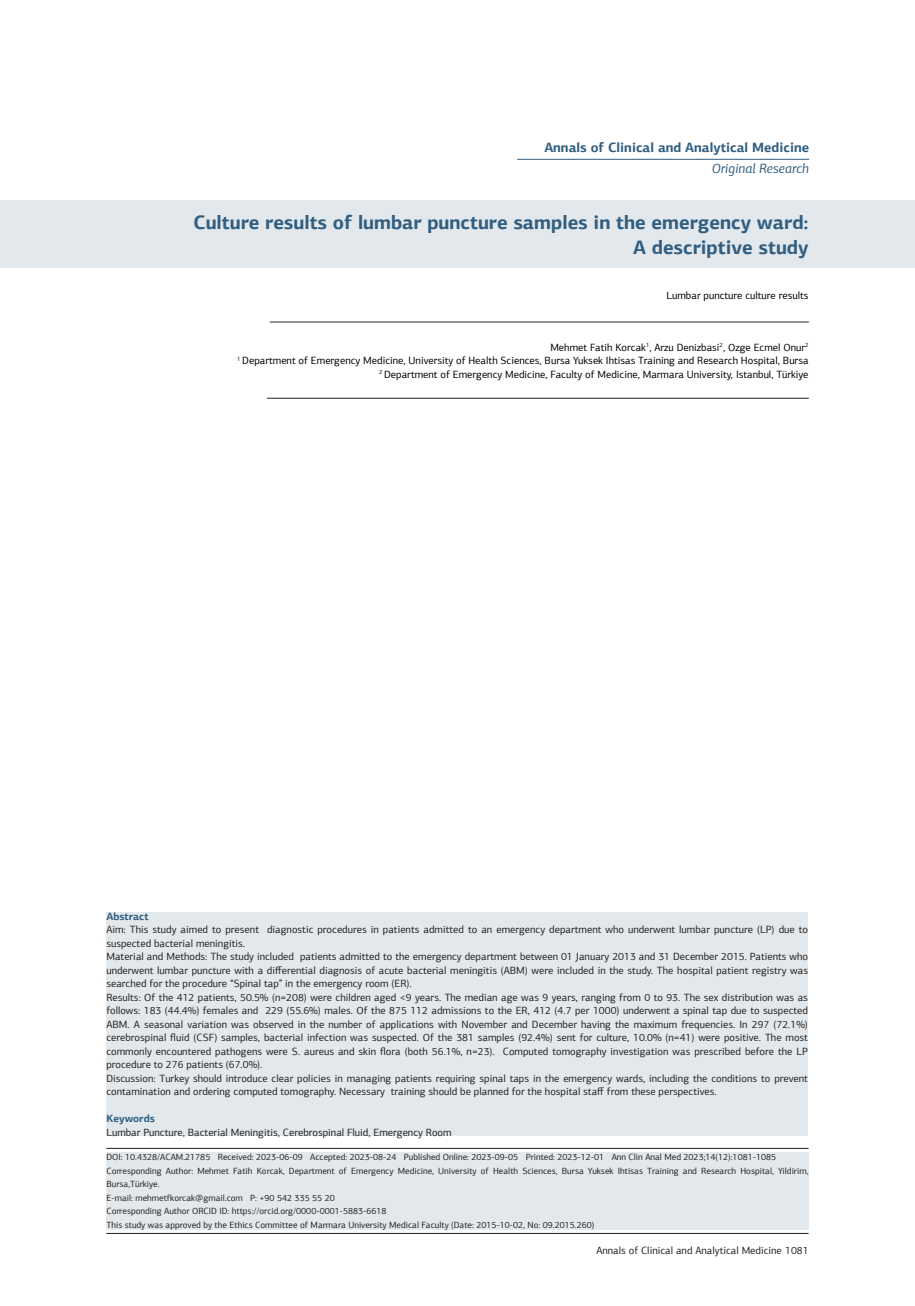
<style>
.page{position:relative;width:915px;height:1306px;background:#fff}
.page>*{position:absolute;margin:0;border:0;box-sizing:border-box;transform-origin:0 0}
.t1{font:700 19.5px "PF Agora Sans Pro";color:#315e80}
.t2{font:700 13.5px "PF Agora Sans Pro";color:#315e80}
.t3{font:italic 13.5px "PF Agora Sans Pro";color:#315e80}
.t4{font:10.5px/13.5px "PF Agora Sans Pro";color:#231f20}
.t5{font:10.5px "PF Agora Sans Pro";color:#000}
.t6{font:700 10.5px "PF Agora Sans Pro";color:#315e80}
.t7{font:9px/13.5px "PF Agora Sans Pro";color:#231f20}
</style>
<div class="page">
<hr style="left:106px;top:1233px;width:702px;height:1px;background:#231f20">
<div style="left:0;top:200px;width:914px;height:68px;background:#e2e8eb"></div>
<hr style="left:106px;top:1148px;width:702px;height:1px;background:#231f20">
<hr style="left:270px;top:322px;width:538px;height:1px;background:#231f20">
<hr style="left:267px;top:398px;width:541px;height:1px;background:#231f20">
<hr style="left:517px;top:159px;width:291px;height:1px;background:#315e80">
<div style="left:106px;top:1151px;width:702px;height:78px;background:#e2e8eb"></div>
<div style="left:106px;top:911px;width:701px;height:224px;background:#e2e8eb"></div>
<p class="t2" style="left:544px;top:139px;width:266px">Annals of Clinical and Analytical Medicine</p>
<p class="t3" style="left:711px;top:160px;width:99px">Original Research</p>
<p class="t1" style="left:193px;top:210px;width:616px">Culture results of lumbar puncture samples in the emergency ward:</p>
<p class="t1" style="left:633px;top:235px;width:177px">A descriptive study</p>
<p class="t5" style="left:666px;top:289px;width:143px">Lumbar puncture culture results</p>
<p class="t5" style="left:550px;top:341px;width:260px">Mehmet Fatih Korcak<sup>1</sup>, Arzu Denizbasi<sup>2</sup>, Ozge Ecmel Onur<sup>2</sup></p>
<p class="t5" style="left:237px;top:354px;width:572px"><sup>1</sup> Department of Emergency Medicine, University of Health Sciences, Bursa Yuksek Ihtisas Training and Research Hospital, Bursa</p>
<p class="t5" style="left:379px;top:368px;width:431px"><sup>2</sup> Department of Emergency Medicine, Faculty of Medicine, Marmara University, Istanbul, Türkiye</p>
<p class="t6" style="left:106px;top:909px;width:44px">Abstract</p>
<p class="t4" style="left:106px;top:922px;width:703px">Aim: This study aimed to present diagnostic procedures in patients admitted to an emergency department who underwent lumbar puncture (LP) due to suspected bacterial meningitis.</p>
<p class="t4" style="left:106px;top:949px;width:703px;text-align:justify">Material and Methods: The study included patients admitted to the emergency department between 01 January 2013 and 31 December 2015. Patients who underwent lumbar puncture with a differential diagnosis of acute bacterial meningitis (ABM) were included in the study. The hospital patient registry was searched for the procedure “Spinal tap” in the emergency room (ER).</p>
<p class="t4" style="left:106px;top:990px;width:703px;text-align:justify">Results: Of the 412 patients, 50.5% (n=208) were children aged &lt;9 years. The median age was 9 years, ranging from 0 to 93. The sex distribution was as follows: 183 (44.4%) females and 229 (55.6%) males. Of the 875 112 admissions to the ER, 412 (4.7 per 1000) underwent a spinal tap due to suspected ABM. A seasonal variation was observed in the number of applications with November and December having the maximum frequencies. In 297 (72.1%) cerebrospinal fluid (CSF) samples, bacterial infection was suspected. Of the 381 samples (92.4%) sent for culture, 10.0% (n=41) were positive. The most commonly encountered pathogens were S. aureus and skin flora (both 56.1%, n=23). Computed tomography investigation was prescribed before the LP procedure to 276 patients (67.0%).</p>
<p class="t4" style="left:106px;top:1071px;width:703px">Discussion: Turkey should introduce clear policies in managing patients requiring spinal taps in the emergency wards, including the conditions to prevent contamination and ordering computed tomography. Necessary training should be planned for the hospital staff from these perspectives.</p>
<p class="t6" style="left:106px;top:1112px;width:50px">Keywords</p>
<p class="t4" style="left:106px;top:1125px;width:346px">Lumbar Puncture, Bacterial Meningitis, Cerebrospinal Fluid, Emergency Room</p>
<p class="t7" style="left:106px;top:1150px;width:671px">DOI: 10.4328/ACAM.21785 Received: 2023-06-09 Accepted: 2023-08-24 Published Online: 2023-09-05 Printed: 2023-12-01 Ann Clin Anal Med 2023;14(12):1081-1085</p>
<p class="t7" style="left:106px;top:1164px;width:703px">Corresponding Author: Mehmet Fatih Korcak, Department of Emergency Medicine, University of Health Sciences, Bursa Yuksek Ihtisas Training and Research Hospital, Yildirim,<br>Bursa,Türkiye.</p>
<p class="t7" style="left:106px;top:1191px;width:230px">E-mail: mehmetfkorcak@gmail.com P: +90 542 335 55 20</p>
<p class="t7" style="left:106px;top:1204px;width:281px">Corresponding Author ORCID ID: https://orcid.org/0000-0001-5883-6618</p>
<p class="t7" style="left:106px;top:1218px;width:489px">This study was approved by the Ethics Committee of Marmara University Medical Faculty (Date: 2015-10-02, No: 09.2015.260)</p>
<p class="t4" style="left:596px;top:1243px;width:213px">Annals of Clinical and Analytical Medicine 1081</p>
</div>
